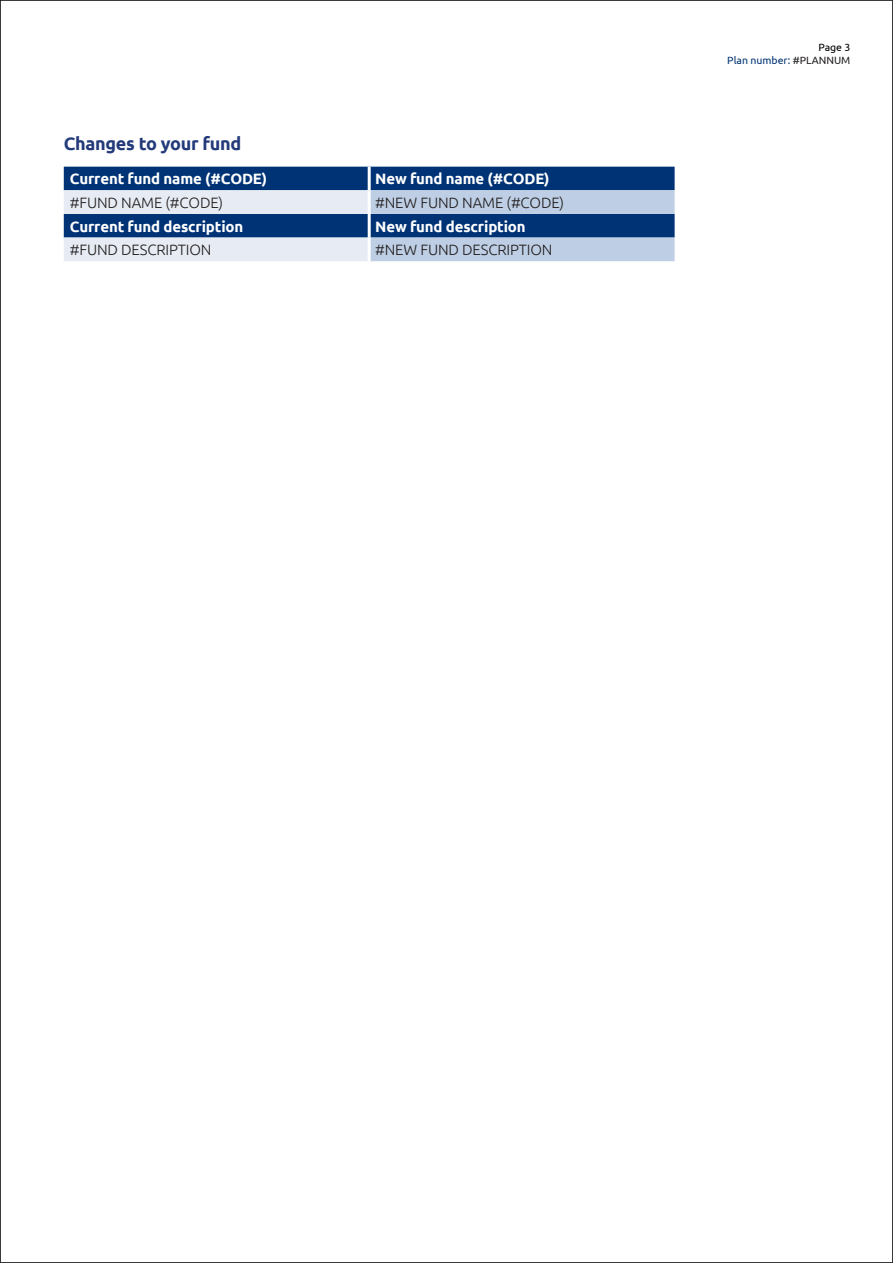
<style>
.page{position:relative;width:893px;height:1263px;background:#fff}
.page>*{position:absolute;margin:0;border:0;box-sizing:border-box;transform-origin:0 0}
.t1{font:700 18px "Ubuntu";letter-spacing:-.015em;color:#233a7a}
.t2{font:700 15px "Ubuntu";letter-spacing:-.01em;color:#fff}
.t3{font:300 15px "Ubuntu";letter-spacing:-.01em;color:#231f20}
.t4{font:10.5px/13.5px "Ubuntu";color:#003375;text-align:right}
.s1{color:#000}
.s2{color:#231f20}
</style>
<div class="page">
<svg style="left:64px;top:167px;width:611px;height:94px;background:#6a89b1"></svg>
<hr style="left:368px;top:167px;width:3px;height:23px;background:#fff">
<hr style="left:368px;top:190px;width:3px;height:24px;background:#fff">
<hr style="left:368px;top:214px;width:3px;height:24px;background:#fff">
<hr style="left:368px;top:238px;width:3px;height:23px;background:#fff">
<p class="t1" style="left:64px;top:133px;width:179px">Changes to your fund</p>
<p class="t2" style="left:70px;top:170px;width:199px">Current fund name (#CODE)</p>
<p class="t2" style="left:375px;top:170px;width:176px">New fund name (#CODE)</p>
<p class="t3" style="left:70px;top:194px;width:155px">#FUND NAME (#CODE)</p>
<p class="t3" style="left:375px;top:194px;width:191px">#NEW FUND NAME (#CODE)</p>
<p class="t2" style="left:70px;top:217px;width:175px">Current fund description</p>
<p class="t2" style="left:375px;top:217px;width:152px">New fund description</p>
<p class="t3" style="left:70px;top:241px;width:143px">#FUND DESCRIPTION</p>
<p class="t3" style="left:375px;top:241px;width:179px">#NEW FUND DESCRIPTION</p>
<p class="t4" style="left:727px;top:40px;width:125px"><span class="s1">Page 3<br></span>Plan number: <span class="s2">#PLANNUM</span></p>
</div>
